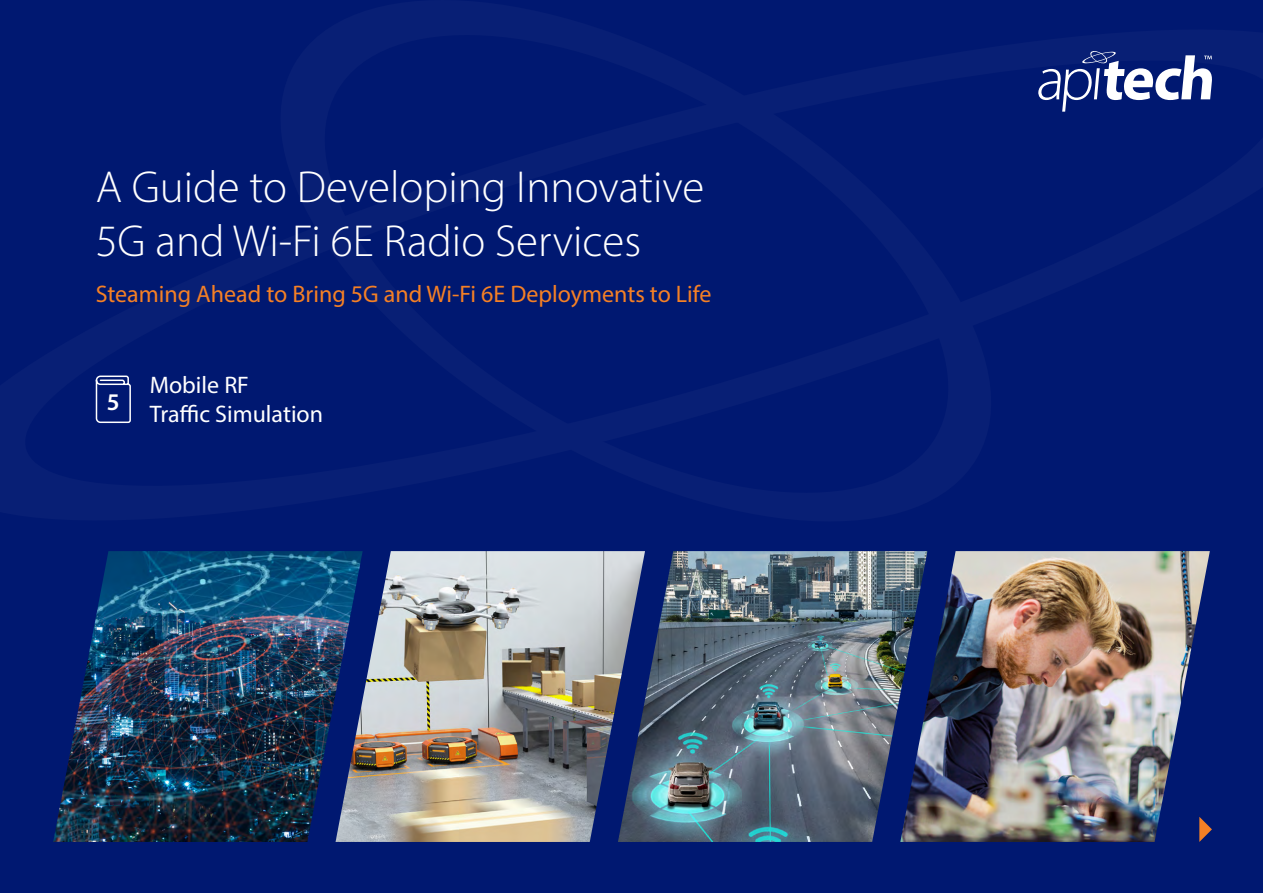
<style>
.page{position:relative;width:1263px;height:893px;background:#001871}
.page>*{position:absolute;margin:0;border:0;box-sizing:border-box;transform-origin:0 0}
.t1{font:300 45px/54px "Myriad Pro";color:#fff}
.t2{font:24px "Myriad Pro";color:#f58025}
.t3{font:24px/28.8px "Myriad Pro";color:#fff}
.t4{font:600 24px "Myriad Pro";color:#fff}
</style>
<div class="page">
<svg style="left:1038px;top:51px;width:174px;height:61px"></svg>
<img style="left:53px;top:551px;width:283px;height:291px">
<img style="left:645px;top:551px;width:255px;height:291px">
<img style="left:336px;top:551px;width:309px;height:291px">
<img style="left:900px;top:551px;width:310px;height:291px">
<svg style="left:95px;top:375px;width:36px;height:49px"></svg>
<p class="t1" style="left:96px;top:159px;width:610px">A Guide to Developing Innovative<br>5G and Wi-Fi 6E Radio Services</p>
<p class="t2" style="left:96px;top:279px;width:617px">Steaming Ahead to Bring 5G and Wi-Fi 6E Deployments to Life</p>
<p class="t4" style="left:107px;top:386px;width:14px">5</p>
<p class="t3" style="left:150px;top:370px;width:175px">Mobile RF<br>Traffic Simulation</p>
</div>
